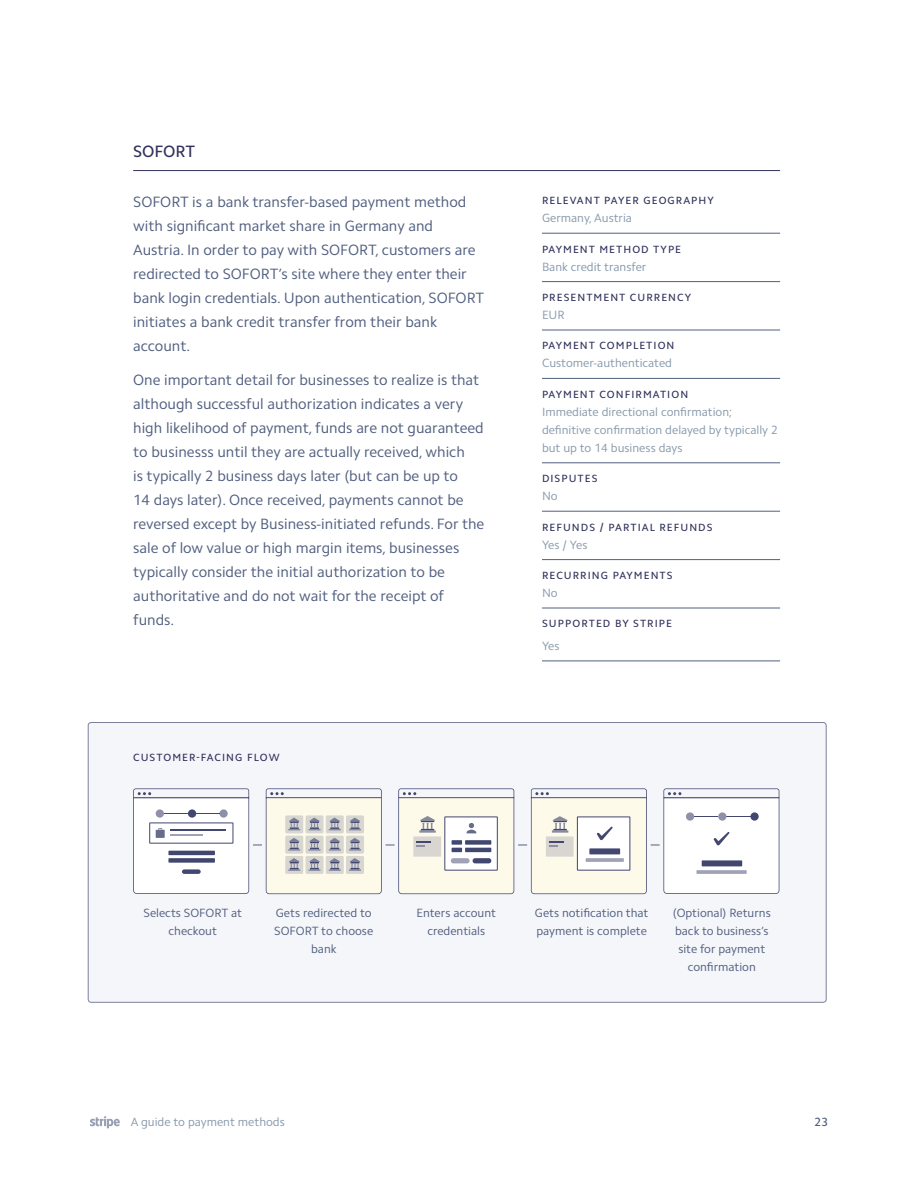
<style>
.page{position:relative;width:918px;height:1188px;background:#fff}
.page>*{position:absolute;margin:0;border:0;box-sizing:border-box;transform-origin:0 0}
.t1{font:500 16.5px "Camphor Pro";color:#32335d}
.t2{font:15px/24px "Camphor Pro";color:#515f7f}
.t3{font:12px/18px "Camphor Pro";color:#8899ab}
.t4{font:12px/18px "Camphor Pro";color:#515f7f;text-align:center}
.t5{font:500 12px "Camphor Pro";color:#515f7f}
.t6{font:500 10.5px "Camphor Pro";letter-spacing:.1em;color:#32335d}
</style>
<div class="page">
<svg style="left:90px;top:1116px;width:30px;height:13px"></svg>
<div style="left:88px;top:723px;width:738px;height:279px;background:#f5f6fa;border-radius:3px"></div>
<hr style="left:133px;top:170px;width:647px;height:1px;background:#32335d">
<hr style="left:542px;top:233px;width:238px;height:1px;background:#515f7f">
<hr style="left:542px;top:281px;width:238px;height:1px;background:#515f7f">
<hr style="left:542px;top:330px;width:238px;height:1px;background:#515f7f">
<hr style="left:542px;top:378px;width:238px;height:1px;background:#515f7f">
<hr style="left:542px;top:462px;width:238px;height:1px;background:#515f7f">
<hr style="left:542px;top:511px;width:238px;height:1px;background:#515f7f">
<hr style="left:542px;top:559px;width:238px;height:1px;background:#515f7f">
<hr style="left:542px;top:608px;width:238px;height:1px;background:#515f7f">
<hr style="left:542px;top:661px;width:238px;height:1px;background:#515f7f">
<svg style="left:133px;top:788px;width:646px;height:106px"></svg>
<p class="t1" style="left:133px;top:142px;width:64px">SOFORT</p>
<p class="t2" style="left:133px;top:189px;width:353px">SOFORT is a bank transfer-based payment method with significant market share in Germany and Austria. In order to pay with SOFORT, customers are redirected to SOFORT’s site where they enter their bank login credentials. Upon authentication, SOFORT initiates a bank credit transfer from their bank account.</p>
<p class="t2" style="left:133px;top:368px;width:353px">One important detail for businesses to realize is that although successful authorization indicates a very high likelihood of payment, funds are not guaranteed to businesss until they are actually received, which<br>is typically 2 business days later (but can be up to<br>14 days later). Once received, payments cannot be reversed except by Business-initiated refunds. For the sale of low value or high margin items, businesses typically consider the initial authorization to be authoritative and do not wait for the receipt of funds.</p>
<p class="t6" style="left:133px;top:751px;width:148px">CUSTOMER-FACING FLOW</p>
<p class="t6" style="left:542px;top:194px;width:173px">RELEVANT PAYER GEOGRAPHY</p>
<p class="t3" style="left:542px;top:209px;width:92px">Germany, Austria</p>
<p class="t6" style="left:542px;top:243px;width:141px">PAYMENT METHOD TYPE</p>
<p class="t3" style="left:542px;top:257px;width:106px">Bank credit transfer</p>
<p class="t6" style="left:542px;top:291px;width:151px">PRESENTMENT CURRENCY</p>
<p class="t3" style="left:542px;top:306px;width:24px">EUR</p>
<p class="t6" style="left:542px;top:340px;width:134px">PAYMENT COMPLETION</p>
<p class="t3" style="left:542px;top:354px;width:132px">Customer-authenticated</p>
<p class="t6" style="left:542px;top:388px;width:148px">PAYMENT CONFIRMATION</p>
<p class="t3" style="left:542px;top:403px;width:237px">Immediate directional confirmation; definitive confirmation delayed by typically 2 but up to 14 business days</p>
<p class="t6" style="left:542px;top:472px;width:57px">DISPUTES</p>
<p class="t3" style="left:542px;top:487px;width:17px">No</p>
<p class="t6" style="left:542px;top:521px;width:172px">REFUNDS / PARTIAL REFUNDS</p>
<p class="t3" style="left:542px;top:535px;width:47px">Yes / Yes</p>
<p class="t6" style="left:542px;top:569px;width:132px">RECURRING PAYMENTS</p>
<p class="t3" style="left:542px;top:584px;width:17px">No</p>
<p class="t6" style="left:542px;top:618px;width:132px">SUPPORTED BY STRIPE</p>
<p class="t3" style="left:542px;top:637px;width:19px">Yes</p>
<p class="t4" style="left:143px;top:904px;width:100px">Selects SOFORT at checkout</p>
<p class="t4" style="left:274px;top:904px;width:101px">Gets redirected to<br>SOFORT to choose bank</p>
<p class="t4" style="left:417px;top:904px;width:81px">Enters account credentials</p>
<p class="t4" style="left:535px;top:904px;width:115px;text-align:left">Gets notification that payment is complete</p>
<p class="t4" style="left:673px;top:904px;width:99px">(Optional) Returns back to business’s site for payment confirmation</p>
<p class="t3" style="left:131px;top:1113px;width:156px">A guide to payment methods</p>
<p class="t5" style="left:815px;top:1115px;width:15px">23</p>
</div>
